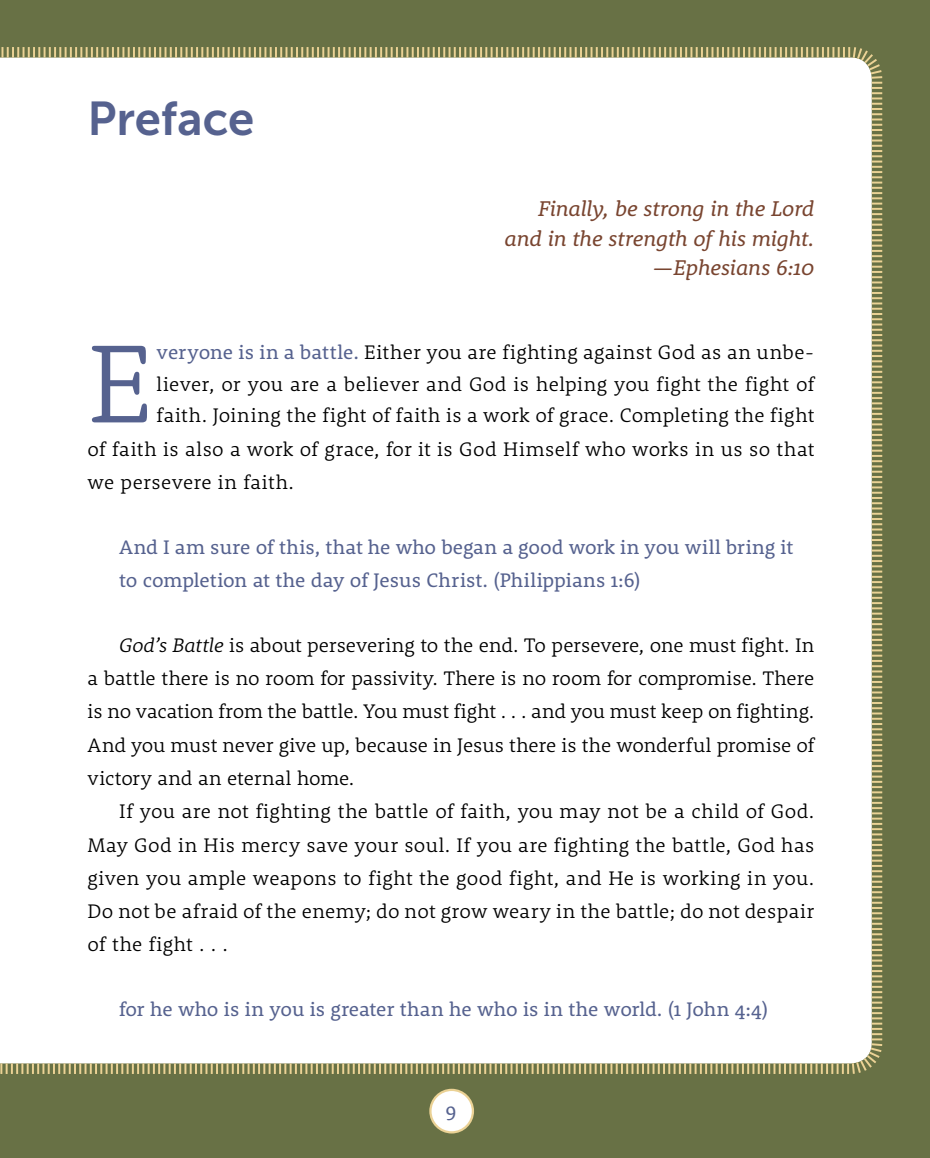
<style>
.page{position:relative;width:930px;height:1158px;background:#fff}
.page>*{position:absolute;margin:0;border:0;box-sizing:border-box;transform-origin:0 0}
.t1{font:300 113.75px "Rooney";color:#56628f}
.t2{font:47.25px "Museo Sans 700";color:#56628f}
.t3{font:italic 21.88px/29.8px "Rooney";letter-spacing:-.01em;color:#794530;text-align:right}
.t4{font:300 20.12px/33.2px "Rooney";letter-spacing:.02em;color:#000;text-align:justify}
.t5{font:20.12px/33.2px "Rooney";letter-spacing:-.005em;color:#56628f}
.s1{font-weight:400;color:#56628f}
.s2{font-style:italic}
</style>
<div class="page">
<div style="left:0;top:0;width:929px;height:1158px;background:#687145"></div>
<div style="left:0;top:47px;width:883px;height:1027px;background:#fff"></div>
<div style="left:430px;top:1090px;width:43px;height:42px;background:#fff;border-radius:50%"></div>
<div style="left:429px;top:1088px;width:45px;height:45px;border:2px solid #ebd295;border-radius:50%"></div>
<h2 class="t2" style="left:88px;top:93px;width:168px">Preface</h2>
<p class="t3" style="left:504px;top:193px;width:311px">Finally, be strong in the Lord and in the strength of his might. —Ephesians 6:10</p>
<h1 class="t1" style="left:88px;top:309px;width:68px">E</h1>
<p class="t4" style="left:157px;top:335px;width:659px"><span class="s1">veryone is in a battle.</span> Either you are fighting against God as an unbe-</p>
<p class="t4" style="left:157px;top:367px;width:659px">liever, or you are a believer and God is helping you fight the fight of</p>
<p class="t4" style="left:157px;top:398px;width:659px">faith. Joining the fight of faith is a work of grace. Completing the fight</p>
<p class="t4" style="left:88px;top:431px;width:728px">of faith is also a work of grace, for it is God Himself who works in us so that</p>
<p class="t4" style="left:88px;top:465px;width:208px">we persevere in faith.</p>
<p class="t5" style="left:119px;top:529px;width:675px">And I am sure of this, that he who began a good work in you will bring it to completion at the day of Jesus Christ. (Philippians 1:6)</p>
<p class="t4" style="left:88px;top:627px;width:728px;text-indent:31px"><span class="s2">God’s Battle</span> is about persevering to the end. To persevere, one must fight. In a battle there is no room for passivity. There is no room for compromise. There is no vacation from the battle. You must fight . . . and you must keep on fighting.<br>And you must never give up, because in Jesus there is the wonderful promise of victory and an eternal home.</p>
<p class="t4" style="left:88px;top:794px;width:728px;text-indent:31px">If you are not fighting the battle of faith, you may not be a child of God.<br>May God in His mercy save your soul. If you are fighting the battle, God has given you ample weapons to fight the good fight, and He is working in you.<br>Do not be afraid of the enemy; do not grow weary in the battle; do not despair of the fight . . .</p>
<p class="t5" style="left:119px;top:992px;width:650px">for he who is in you is greater than he who is in the world. (1 John 4:4)</p>
<p class="t5" style="left:445px;top:1092px;width:12px">9</p>
</div>
